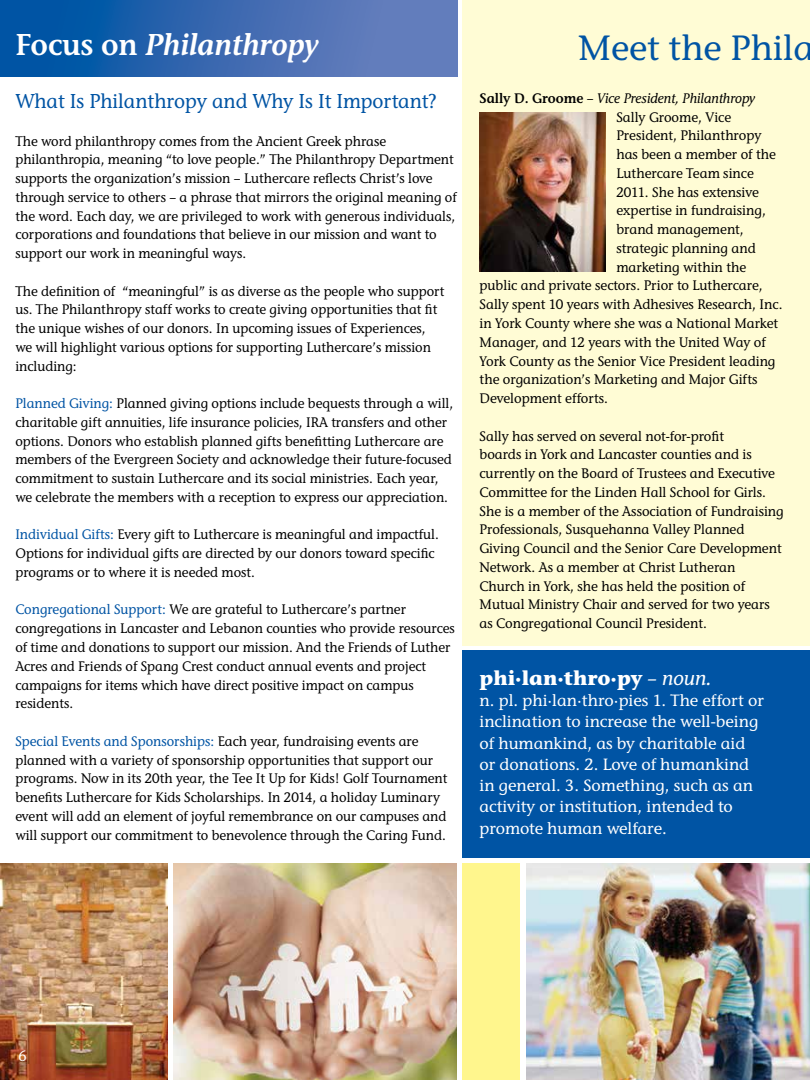
<style>
.page{position:relative;width:810px;height:1080px;background:#fff}
.page>*{position:absolute;margin:0;border:0;box-sizing:border-box;transform-origin:0 0}
.t1{font:500 35px "Stone Inf ITC Std";color:#0054a4}
.t2{font:italic 600 30px "Stone Inf ITC Std";color:#fff}
.t3{font:500 20px "Stone Inf ITC Std";color:#0054a4;scale:.96 1}
.t4{font:700 20px "Stone Inf ITC Std";color:#fff}
.t5{font:500 16.25px/21.2px "Stone Inf ITC Std";color:#fff}
.t6{font:500 15px "Stone Inf ITC Std";color:#fff}
.t7{font:500 13.75px/18.8px "Stone Inf ITC Std";color:#000;scale:.95 1}
.t8{font:500 13.75px/18.8px "Stone Inf ITC Std";color:#000;scale:.96 1}
.t9{font:italic 500 13.75px "Stone Inf ITC Std";color:#000;scale:.96 1}
.s1{font-style:normal}
.s2{color:#0054a4}
.s3{font-weight:600;font-style:normal}
.s4{font-weight:500;font-style:italic}
</style>
<div class="page">
<img style="left:0;top:863px;width:168px;height:217px">
<svg style="left:0;top:0;width:457px;height:76px;background:#3569b0"></svg>
<div style="left:463px;top:0;width:347px;height:645px;background:#fffcd5"></div>
<div style="left:463px;top:651px;width:347px;height:207px;background:#0054a4"></div>
<img style="left:480px;top:112px;width:125px;height:159px">
<img style="left:174px;top:863px;width:283px;height:217px">
<img style="left:527px;top:863px;width:283px;height:217px">
<div style="left:463px;top:863px;width:57px;height:217px;background:#fff68d"></div>
<h2 class="t2" style="left:15px;top:26px;width:304px"><span class="s1">Focus on</span> Philanthropy</h2>
<h3 class="t3" style="left:15px;top:89px;width:441px">What Is Philanthropy and Why Is It Important?</h3>
<p class="t7" style="left:15px;top:131px;width:466px">The word philanthropy comes from the Ancient Greek phrase philanthropia, meaning “to love people.” The Philanthropy Department supports the organization’s mission – Luthercare reflects Christ’s love through service to others – a phrase that mirrors the original meaning of the word. Each day, we are privileged to work with generous individuals, corporations and foundations that believe in our mission and want to support our work in meaningful ways.</p>
<p class="t7" style="left:15px;top:281px;width:453px">The definition of “meaningful” is as diverse as the people who support us. The Philanthropy staff works to create giving opportunities that fit the unique wishes of our donors. In upcoming issues of Experiences, we will highlight various options for supporting Luthercare’s mission including:</p>
<p class="t7" style="left:15px;top:394px;width:462px"><span class="s2">Planned Giving:</span> Planned giving options include bequests through a will, charitable gift annuities, life insurance policies, IRA transfers and other options. Donors who establish planned gifts benefitting Luthercare are members of the Evergreen Society and acknowledge their future-focused commitment to sustain Luthercare and its social ministries. Each year, we celebrate the members with a reception to express our appreciation.</p>
<p class="t7" style="left:15px;top:525px;width:447px"><span class="s2">Individual Gifts:</span> Every gift to Luthercare is meaningful and impactful.<br>Options for individual gifts are directed by our donors toward specific programs or to where it is needed most.</p>
<p class="t7" style="left:15px;top:600px;width:464px"><span class="s2">Congregational Support:</span> We are grateful to Luthercare’s partner congregations in Lancaster and Lebanon counties who provide resources of time and donations to support our mission. And the Friends of Luther Acres and Friends of Spang Crest conduct annual events and project campaigns for items which have direct positive impact on campus residents.</p>
<p class="t7" style="left:15px;top:731px;width:456px"><span class="s2">Special Events and Sponsorships:</span> Each year, fundraising events are planned with a variety of sponsorship opportunities that support our programs. Now in its 20th year, the Tee It Up for Kids! Golf Tournament benefits Luthercare for Kids Scholarships. In 2014, a holiday Luminary event will add an element of joyful remembrance on our campuses and will support our commitment to benevolence through the Caring Fund.</p>
<h1 class="t1" style="left:578px;top:26px;width:238px">Meet the Phila</h1>
<p class="t9" style="left:480px;top:90px;width:289px"><span class="s3">Sally D. Groome</span> <span class="s1">–</span> Vice President, Philanthropy</p>
<p class="t8" style="left:616px;top:107px;width:121px">Sally Groome, Vice</p>
<p class="t8" style="left:616px;top:126px;width:153px">President, Philanthropy</p>
<p class="t8" style="left:616px;top:145px;width:168px">has been a member of the</p>
<p class="t8" style="left:616px;top:164px;width:145px">Luthercare Team since</p>
<p class="t8" style="left:616px;top:182px;width:150px">2011. She has extensive</p>
<p class="t8" style="left:616px;top:201px;width:157px">expertise in fundraising,</p>
<p class="t8" style="left:616px;top:220px;width:134px">brand management,</p>
<p class="t8" style="left:616px;top:239px;width:147px">strategic planning and</p>
<p class="t8" style="left:616px;top:257px;width:137px">marketing within the</p>
<p class="t8" style="left:480px;top:276px;width:297px">public and private sectors. Prior to Luthercare,</p>
<p class="t8" style="left:480px;top:295px;width:317px">Sally spent 10 years with Adhesives Research, Inc.</p>
<p class="t8" style="left:480px;top:314px;width:313px">in York County where she was a National Market</p>
<p class="t8" style="left:480px;top:332px;width:300px">Manager, and 12 years with the United Way of</p>
<p class="t8" style="left:480px;top:351px;width:310px">York County as the Senior Vice President leading</p>
<p class="t8" style="left:480px;top:370px;width:291px">the organization’s Marketing and Major Gifts</p>
<p class="t8" style="left:480px;top:389px;width:135px">Development efforts.</p>
<p class="t8" style="left:480px;top:426px;width:319px">Sally has served on several not-for-profit<br>boards in York and Lancaster counties and is currently on the Board of Trustees and Executive Committee for the Linden Hall School for Girls.<br>She is a member of the Association of Fundraising Professionals, Susquehanna Valley Planned Giving Council and the Senior Care Development Network. As a member at Christ Lutheran Church in York, she has held the position of Mutual Ministry Chair and served for two years as Congregational Council President.</p>
<h3 class="t4" style="left:480px;top:665px;width:234px">phi·lan·thro·py <span class="s4">– noun.</span></h3>
<p class="t5" style="left:480px;top:690px;width:286px">n. pl. phi·lan·thro·pies 1. The effort or inclination to increase the well-being of humankind, as by charitable aid or donations. 2. Love of humankind in general. 3. Something, such as an activity or institution, intended to promote human welfare.</p>
<p class="t6" style="left:18px;top:1047px;width:10px">6</p>
</div>
